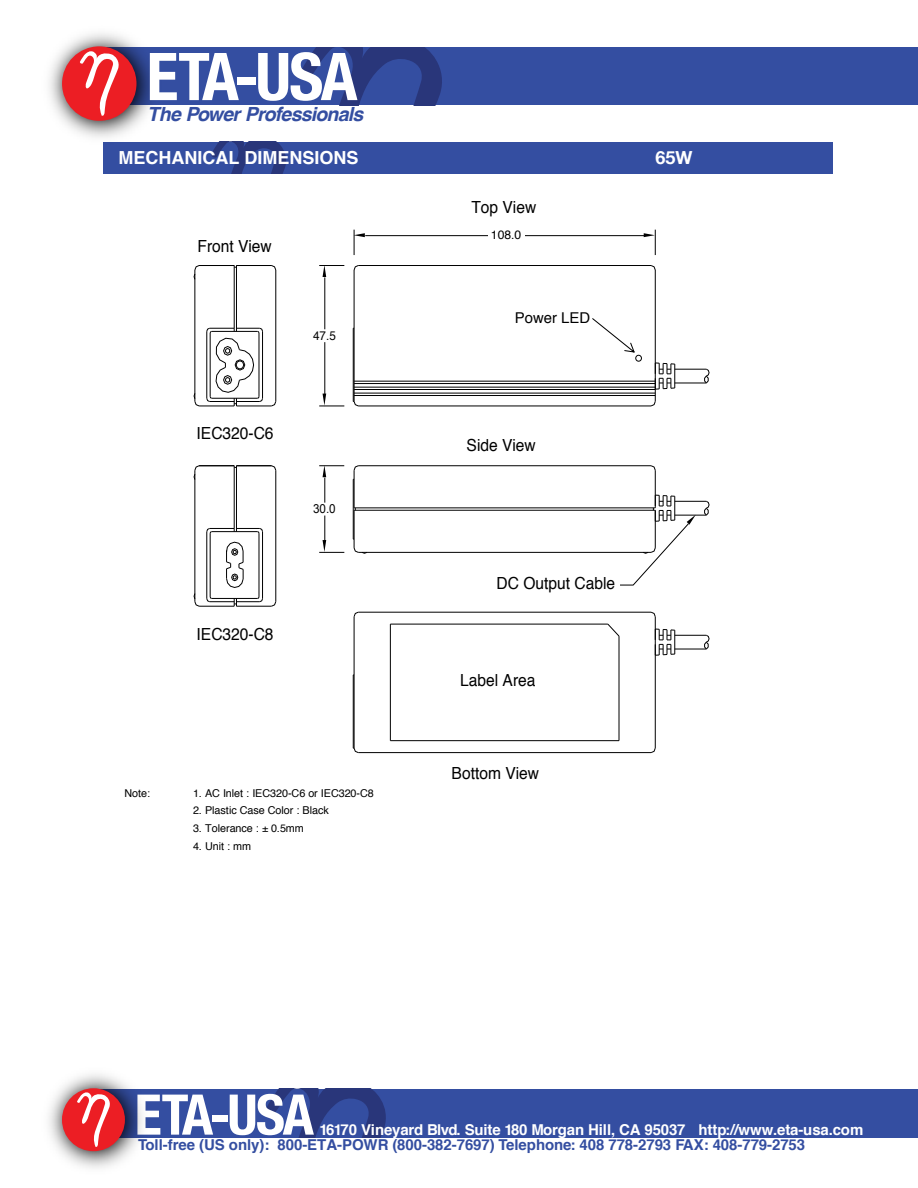
<style>
.page{position:relative;width:918px;height:1188px;background:#fff}
.page>*{position:absolute;margin:0;border:0;box-sizing:border-box;transform-origin:0 0}
.t1{font:700 condensed 66px "Helvetica Neue";letter-spacing:-.035em;color:#fff}
.t2{font:700 condensed 56.1px "Helvetica Neue";letter-spacing:-.035em;color:#fff}
.t3{font:italic 700 19.5px "Helvetica";letter-spacing:-.04em;color:#344ea1}
.t4{font:700 18px "Helvetica";color:#fff}
.t5{font:700 18px "Helvetica Neue";color:#fff}
.t6{font:16.65px "Helvetica";color:#000;scale:.93 1}
.t7{font:700 15px "Helvetica";letter-spacing:-.005em;color:#344ea1}
.t8{font:700 15px "Helvetica";letter-spacing:-.01em;color:#fff}
.t9{font:14.85px "Helvetica";color:#000}
.t10{font:12.45px "Arial";color:#000;scale:.93 1}
.t11{font:12.45px "Helvetica";color:#000;scale:.93 1}
.t12{font:12.15px "Helvetica";color:#000}
.t13{font:10.8px "Helvetica";letter-spacing:-.005em;color:#000}
</style>
<div class="page">
<div style="left:103px;top:142px;width:730px;height:31px;background:#344ea1"></div>
<div style="left:92px;top:1089px;width:826px;height:49px;background:#344ea1"></div>
<svg style="left:266px;top:1089px;width:120px;height:49px"></svg>
<img style="left:49px;top:1074px;width:92px;height:94px">
<div style="left:62px;top:1088px;width:63px;height:63px;background:#ec1e24;border-radius:50%"></div>
<svg style="left:77px;top:1092px;width:34px;height:55px"></svg>
<div style="left:105px;top:47px;width:813px;height:58px;background:#344ea1"></div>
<img style="left:49px;top:33px;width:144px;height:141px">
<div style="left:62px;top:46px;width:74px;height:75px;background:#ec1e24;border-radius:50%"></div>
<svg style="left:80px;top:51px;width:40px;height:65px"></svg>
<svg style="left:301px;top:47px;width:141px;height:58px"></svg>
<svg style="left:211px;top:142px;width:75px;height:31px"></svg>
<hr style="left:675px;top:369px;width:31px;height:1px;background:#000">
<hr style="left:675px;top:383px;width:31px;height:1px;background:#000">
<svg style="left:704px;top:369px;width:5px;height:14px"></svg>
<hr style="left:358px;top:265px;width:293px;height:1px;background:#000">
<hr style="left:655px;top:270px;width:1px;height:132px;background:#000">
<hr style="left:358px;top:406px;width:293px;height:1px;background:#000">
<hr style="left:354px;top:270px;width:1px;height:132px;background:#000">
<hr style="left:354px;top:395px;width:301px;height:1px;background:#000">
<hr style="left:354px;top:393px;width:301px;height:1px;background:#000">
<hr style="left:354px;top:389px;width:301px;height:1px;background:#000">
<hr style="left:354px;top:387px;width:301px;height:1px;background:#000">
<hr style="left:354px;top:383px;width:301px;height:1px;background:#000">
<hr style="left:354px;top:381px;width:301px;height:1px;background:#000">
<hr style="left:353px;top:328px;width:1px;height:74px;background:#000">
<hr style="left:358px;top:465px;width:293px;height:1px;background:#000">
<hr style="left:354px;top:470px;width:1px;height:38px;background:#000">
<hr style="left:354px;top:510px;width:1px;height:38px;background:#000">
<hr style="left:358px;top:552px;width:293px;height:1px;background:#000">
<hr style="left:655px;top:470px;width:1px;height:38px;background:#000">
<hr style="left:354px;top:510px;width:301px;height:1px;background:#000">
<hr style="left:354px;top:508px;width:301px;height:1px;background:#000">
<hr style="left:353px;top:479px;width:1px;height:60px;background:#000">
<hr style="left:276px;top:270px;width:1px;height:132px;background:#000">
<svg style="left:271px;top:401px;width:5px;height:5px"></svg>
<svg style="left:194px;top:265px;width:5px;height:15px"></svg>
<hr style="left:236px;top:265px;width:36px;height:1px;background:#000">
<hr style="left:199px;top:265px;width:35px;height:1px;background:#000">
<hr style="left:195px;top:270px;width:1px;height:132px;background:#000">
<hr style="left:236px;top:406px;width:36px;height:1px;background:#000">
<hr style="left:199px;top:406px;width:35px;height:1px;background:#000">
<hr style="left:234px;top:266px;width:1px;height:62px;background:#000">
<hr style="left:236px;top:266px;width:1px;height:65px;background:#000">
<svg style="left:194px;top:393px;width:5px;height:13px"></svg>
<svg style="left:207px;top:328px;width:56px;height:78px"></svg>
<svg style="left:655px;top:363px;width:21px;height:27px"></svg>
<hr style="left:675px;top:501px;width:31px;height:1px;background:#000">
<hr style="left:675px;top:515px;width:31px;height:1px;background:#000">
<svg style="left:704px;top:501px;width:5px;height:14px"></svg>
<hr style="left:210px;top:533px;width:1px;height:64px;background:#000">
<hr style="left:259px;top:533px;width:1px;height:64px;background:#000">
<hr style="left:276px;top:470px;width:1px;height:132px;background:#000">
<svg style="left:271px;top:601px;width:5px;height:5px"></svg>
<svg style="left:194px;top:466px;width:5px;height:14px"></svg>
<hr style="left:236px;top:465px;width:36px;height:1px;background:#000">
<hr style="left:199px;top:465px;width:35px;height:1px;background:#000">
<hr style="left:195px;top:470px;width:1px;height:132px;background:#000">
<hr style="left:236px;top:606px;width:36px;height:1px;background:#000">
<hr style="left:199px;top:606px;width:35px;height:1px;background:#000">
<hr style="left:234px;top:466px;width:1px;height:62px;background:#000">
<hr style="left:236px;top:466px;width:1px;height:66px;background:#000">
<svg style="left:194px;top:593px;width:5px;height:13px"></svg>
<hr style="left:207px;top:532px;width:1px;height:67px;background:#000">
<hr style="left:262px;top:532px;width:1px;height:67px;background:#000">
<svg style="left:207px;top:597px;width:56px;height:9px"></svg>
<svg style="left:207px;top:528px;width:56px;height:5px"></svg>
<svg style="left:226px;top:542px;width:18px;height:46px"></svg>
<hr style="left:520px;top:235px;width:124px;height:1px;background:#000">
<hr style="left:365px;top:235px;width:124px;height:1px;background:#000">
<svg style="left:644px;top:230px;width:12px;height:25px"></svg>
<svg style="left:651px;top:265px;width:5px;height:6px"></svg>
<svg style="left:354px;top:230px;width:11px;height:25px"></svg>
<hr style="left:325px;top:277px;width:1px;height:52px;background:#000">
<hr style="left:325px;top:342px;width:1px;height:52px;background:#000">
<svg style="left:319px;top:265px;width:25px;height:12px"></svg>
<svg style="left:354px;top:265px;width:5px;height:6px"></svg>
<svg style="left:353px;top:401px;width:6px;height:6px"></svg>
<svg style="left:319px;top:394px;width:25px;height:13px"></svg>
<svg style="left:319px;top:465px;width:25px;height:38px"></svg>
<svg style="left:354px;top:465px;width:5px;height:5px"></svg>
<svg style="left:354px;top:548px;width:13px;height:5px"></svg>
<svg style="left:319px;top:516px;width:25px;height:37px"></svg>
<hr style="left:675px;top:635px;width:31px;height:1px;background:#000">
<hr style="left:675px;top:649px;width:31px;height:1px;background:#000">
<svg style="left:704px;top:635px;width:5px;height:14px"></svg>
<hr style="left:358px;top:612px;width:293px;height:1px;background:#000">
<hr style="left:390px;top:624px;width:218px;height:1px;background:#000">
<svg style="left:608px;top:624px;width:11px;height:12px"></svg>
<hr style="left:655px;top:617px;width:1px;height:131px;background:#000">
<hr style="left:619px;top:636px;width:1px;height:105px;background:#000">
<hr style="left:358px;top:752px;width:293px;height:1px;background:#000">
<hr style="left:390px;top:740px;width:229px;height:1px;background:#000">
<hr style="left:354px;top:617px;width:1px;height:131px;background:#000">
<hr style="left:390px;top:624px;width:1px;height:117px;background:#000">
<svg style="left:354px;top:612px;width:4px;height:5px"></svg>
<svg style="left:353px;top:748px;width:5px;height:5px"></svg>
<hr style="left:353px;top:675px;width:1px;height:73px;background:#000">
<svg style="left:655px;top:629px;width:21px;height:27px"></svg>
<svg style="left:620px;top:495px;width:76px;height:90px"></svg>
<svg style="left:592px;top:318px;width:50px;height:43px"></svg>
<div style="left:488px;top:226px;width:36px;height:18px;background:#fff"></div>
<h1 class="t1" style="left:147px;top:22px;width:212px">ETA-USA</h1>
<h3 class="t3" style="left:147px;top:98px;width:218px">The Power Professionals</h3>
<h3 class="t4" style="left:119px;top:143px;width:241px">MECHANICAL DIMENSIONS</h3>
<h3 class="t5" style="left:655px;top:143px;width:39px">65W</h3>
<h3 class="t6" style="left:197px;top:233px;width:81px">Front View</h3>
<h3 class="t6" style="left:197px;top:421px;width:84px">IEC320-C6</h3>
<p class="t11" style="left:313px;top:326px;width:26px">47.5</p>
<p class="t10" style="left:313px;top:501px;width:26px">30.0</p>
<h3 class="t6" style="left:197px;top:621px;width:84px">IEC320-C8</h3>
<p class="t13" style="left:124px;top:784px;width:27px">Note:</p>
<p class="t13" style="left:193px;top:784px;width:182px">1. AC Inlet : IEC320-C6 or IEC320-C8</p>
<p class="t13" style="left:193px;top:802px;width:137px">2. Plastic Case Color : Black</p>
<p class="t13" style="left:193px;top:820px;width:112px">3. Tolerance : ± 0.5mm</p>
<p class="t13" style="left:193px;top:838px;width:60px">4. Unit : mm</p>
<h3 class="t6" style="left:471px;top:194px;width:71px">Top View</h3>
<p class="t10" style="left:489px;top:227px;width:33px">132.0</p>
<p class="t12" style="left:491px;top:226px;width:32px">108.0</p>
<h3 class="t9" style="left:515px;top:306px;width:77px">Power LED</h3>
<h3 class="t6" style="left:467px;top:432px;width:76px">Side View</h3>
<h3 class="t6" style="left:497px;top:571px;width:129px">DC Output Cable</h3>
<h3 class="t6" style="left:460px;top:667px;width:82px">Label Area</h3>
<h3 class="t6" style="left:452px;top:761px;width:95px">Bottom View</h3>
<h2 class="t2" style="left:135px;top:1068px;width:181px">ETA-USA</h2>
<h3 class="t8" style="left:320px;top:1118px;width:545px">16170 Vineyard Blvd. Suite 180 Morgan Hill, CA 95037 http://www.eta-usa.com</h3>
<h3 class="t7" style="left:138px;top:1132px;width:669px">Toll-free (US only): 800-ETA-POWR (800-382-7697) Telephone: 408 778-2793 FAX: 408-779-2753</h3>
</div>
